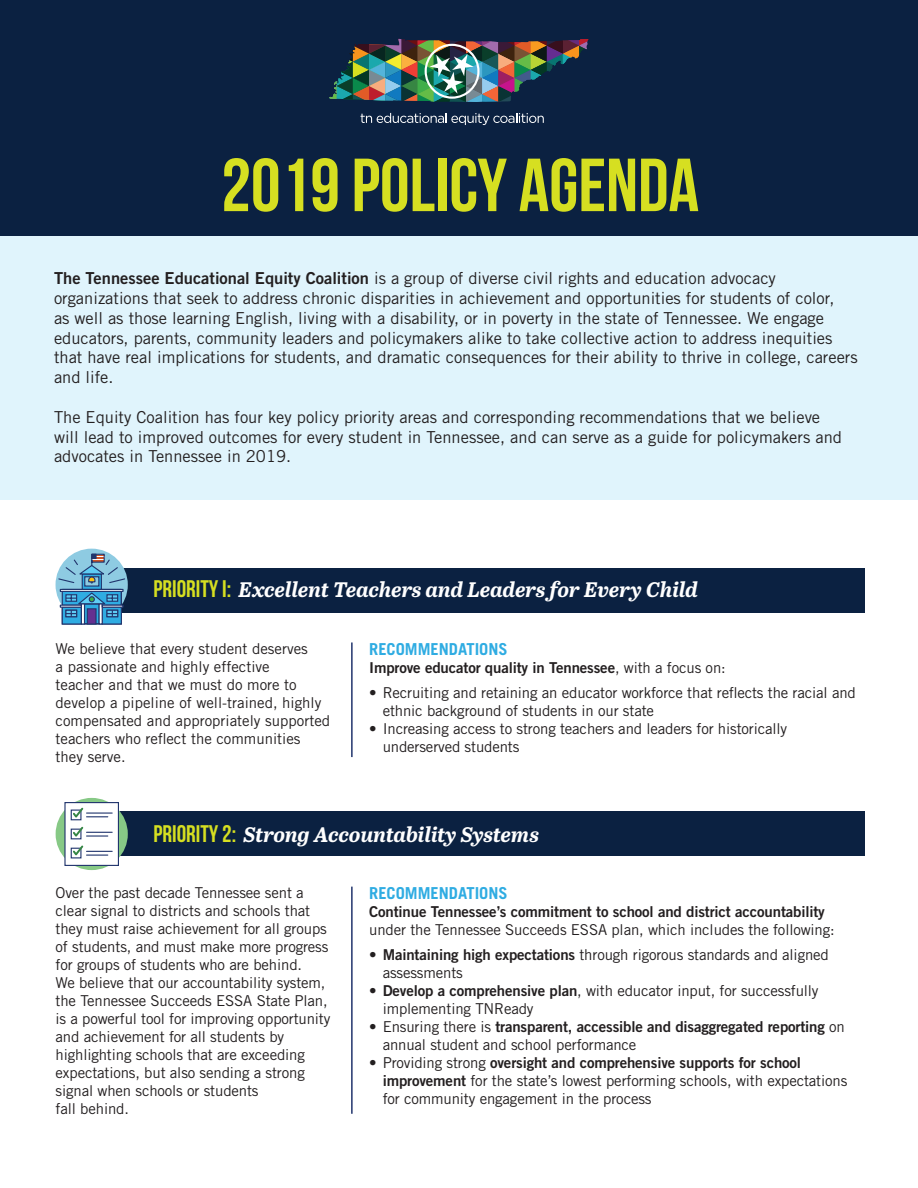
<style>
.page{position:relative;width:918px;height:1188px;background:#fff}
.page>*{position:absolute;margin:0;border:0;box-sizing:border-box;transform-origin:0 0}
.t1{font:75px "Bebas Neue";color:#d6df21}
.t2{font:italic 700 21px "Abril Text";letter-spacing:-.005em;color:#fff}
.t3{font:16.5px/19.8px "Trade Gothic";color:#231f20}
.t4{font:700 16.5px "Trade Gothic";color:#2face2}
.t5{font:15px/18px "Trade Gothic";letter-spacing:-.01em;color:#231f20}
.t6{font:15px "Trade Gothic Bold Two";letter-spacing:-.01em;color:#231f20}
.s1{font-family:"Trade Gothic Bold Two"}
.s2{font-family:"Bebas Neue";font-weight:400;font-style:normal;font-size:24px;color:#d6df21}
.s3{font-family:"Trade Gothic"}
</style>
<div class="page">
<div style="left:115px;top:812px;width:750px;height:44px;background:#0b2141"></div>
<div style="left:0;top:235px;width:918px;height:265px;background:#e0f4fc"></div>
<div style="left:0;top:0;width:918px;height:235px;background:#0b2141"></div>
<div style="left:115px;top:569px;width:750px;height:44px;background:#0b2141"></div>
<svg style="left:361px;top:113px;width:183px;height:12px"></svg>
<img style="left:329px;top:39px;width:212px;height:63px">
<div style="left:56px;top:549px;width:72px;height:72px;background:#8ecbe2;border-radius:50%"></div>
<svg style="left:57px;top:553px;width:69px;height:72px"></svg>
<div style="left:56px;top:798px;width:72px;height:72px;background:#87c986;border-radius:50%"></div>
<div style="left:64px;top:802px;width:55px;height:64px;background:#fff;border:1px solid #21356d"></div>
<svg style="left:70px;top:807px;width:42px;height:52px"></svg>
<hr style="left:351px;top:642px;width:2px;height:115px;background:#21356d">
<hr style="left:351px;top:887px;width:2px;height:227px;background:#21356d">
<h1 class="t1" style="left:221px;top:144px;width:479px">2019 POLICY AGENDA</h1>
<p class="t3" style="left:54px;top:268px;width:805px"><span class="s1">The Tennessee Educational Equity Coalition</span> is a group of diverse civil rights and education advocacy organizations that seek to address chronic disparities in achievement and opportunities for students of color,<br>as well as those learning English, living with a disability, or in poverty in the state of Tennessee. We engage educators, parents, community leaders and policymakers alike to take collective action to address inequities that have real implications for students, and dramatic consequences for their ability to thrive in college, careers and life.</p>
<p class="t3" style="left:54px;top:407px;width:790px">The Equity Coalition has four key policy priority areas and corresponding recommendations that we believe will lead to improved outcomes for every student in Tennessee, and can serve as a guide for policymakers and advocates in Tennessee in 2019.</p>
<h2 class="t2" style="left:153px;top:575px;width:546px"><span class="s2">PRIORITY I:</span> Excellent Teachers and Leaders for Every Child</h2>
<p class="t5" style="left:56px;top:640px;width:276px">We believe that every student deserves<br>a passionate and highly effective<br>teacher and that we must do more to develop a pipeline of well-trained, highly compensated and appropriately supported teachers who reflect the communities they serve.</p>
<p class="t4" style="left:369px;top:639px;width:140px">RECOMMENDATIONS</p>
<p class="t6" style="left:369px;top:659px;width:358px">Improve educator quality in Tennessee<span class="s3">, with a focus on:</span></p>
<p class="t5" style="left:383px;top:683px;width:475px;text-indent:-14px">• Recruiting and retaining an educator workforce that reflects the racial and ethnic background of students in our state</p>
<p class="t5" style="left:383px;top:719px;width:406px;text-indent:-14px">• Increasing access to strong teachers and leaders for historically underserved students</p>
<h2 class="t2" style="left:153px;top:819px;width:387px"><span class="s2">PRIORITY 2:</span> Strong Accountability Systems</h2>
<p class="t5" style="left:56px;top:884px;width:276px">Over the past decade Tennessee sent a clear signal to districts and schools that they must raise achievement for all groups of students, and must make more progress for groups of students who are behind.<br>We believe that our accountability system, the Tennessee Succeeds ESSA State Plan, is a powerful tool for improving opportunity and achievement for all students by highlighting schools that are exceeding expectations, but also sending a strong signal when schools or students<br>fall behind.</p>
<p class="t4" style="left:369px;top:883px;width:140px">RECOMMENDATIONS</p>
<p class="t6" style="left:369px;top:903px;width:457px">Continue Tennessee’s commitment to school and district accountability</p>
<p class="t5" style="left:369px;top:921px;width:467px">under the Tennessee Succeeds ESSA plan, which includes the following:</p>
<p class="t5" style="left:383px;top:946px;width:448px;text-indent:-14px"><span class="s1">• Maintaining high expectations</span> through rigorous standards and aligned assessments</p>
<p class="t5" style="left:383px;top:982px;width:437px;text-indent:-14px"><span class="s1">• Develop a comprehensive plan</span>, with educator input, for successfully implementing TNReady</p>
<p class="t6" style="left:369px;top:1017px;width:477px"><span class="s3">• Ensuring there is</span> transparent, accessible and disaggregated reporting <span class="s3">on</span></p>
<p class="t5" style="left:383px;top:1036px;width:255px">annual student and school performance</p>
<p class="t6" style="left:369px;top:1053px;width:433px"><span class="s3">• Providing strong</span> oversight and comprehensive supports for school</p>
<p class="t5" style="left:383px;top:1072px;width:466px"><span class="s1">improvement</span> for the state’s lowest performing schools, with expectations for community engagement in the process</p>
</div>
